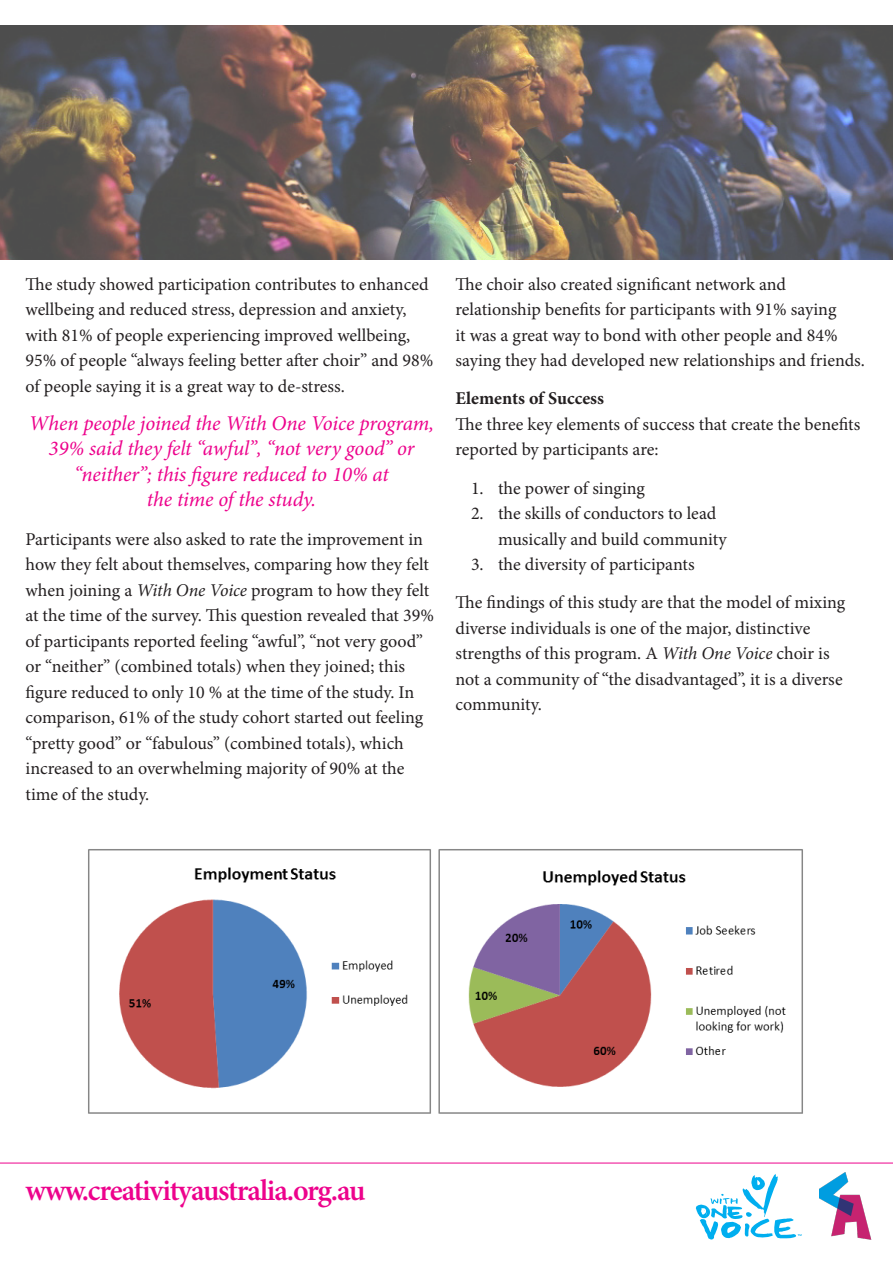
<style>
.page{position:relative;width:893px;height:1263px;background:#fff}
.page>*{position:absolute;margin:0;border:0;box-sizing:border-box;transform-origin:0 0}
.t1{font:600 30px "Minion Pro";letter-spacing:-.04em;color:#ed028c}
.t2{font:italic 21px/25.5px "Minion Pro";letter-spacing:-.005em;color:#ed028c;text-align:center}
.t3{font:18px/25.5px "Minion Pro";letter-spacing:-.005em;color:#231f20}
.s1{font-style:italic}
.s2{font-weight:700}
</style>
<div class="page">
<img style="left:0;top:26px;width:893px;height:233px">
<img style="left:820px;top:1172px;width:52px;height:68px">
<svg style="left:695px;top:1174px;width:106px;height:66px"></svg>
<hr style="left:0;top:1163px;width:893px;height:1px;background:#ed028c">
<img style="left:88px;top:849px;width:715px;height:265px">
<p class="t3" style="left:26px;top:271px;width:409px">The study showed participation contributes to enhanced wellbeing and reduced stress, depression and anxiety, with 81% of people experiencing improved wellbeing, 95% of people “always feeling better after choir” and 98% of people saying it is a great way to de-stress.</p>
<p class="t2" style="left:29px;top:410px;width:407px">When people joined the With One Voice program, 39% said they felt “awful”, “not very good” or “neither”; this figure reduced to 10% at<br>the time of the study.</p>
<p class="t3" style="left:26px;top:526px;width:410px">Participants were also asked to rate the improvement in how they felt about themselves, comparing how they felt when joining a <span class="s1">With One Voice</span> program to how they felt at the time of the survey. This question revealed that 39% of participants reported feeling “awful”, “not very good” or “neither” (combined totals) when they joined; this figure reduced to only 10 % at the time of the study. In comparison, 61% of the study cohort started out feeling “pretty good” or “fabulous” (combined totals), which increased to an overwhelming majority of 90% at the time of the study.</p>
<p class="t3" style="left:455px;top:271px;width:411px">The choir also created significant network and relationship benefits for participants with 91% saying<br>it was a great way to bond with other people and 84% saying they had developed new relationships and friends.</p>
<p class="t3" style="left:455px;top:386px;width:406px"><span class="s2">Elements of Success<br></span>The three key elements of success that create the benefits reported by participants are:</p>
<p class="t3" style="left:471px;top:475px;width:175px">1. the power of singing</p>
<p class="t3" style="left:498px;top:501px;width:230px;text-indent:-27px">2. the skills of conductors to lead musically and build community</p>
<p class="t3" style="left:471px;top:552px;width:225px">3. the diversity of participants</p>
<p class="t3" style="left:455px;top:590px;width:391px">The findings of this study are that the model of mixing diverse individuals is one of the major, distinctive strengths of this program. A <span class="s1">With One Voice</span> choir is not a community of “the disadvantaged”, it is a diverse community.</p>
<p class="t1" style="left:26px;top:1169px;width:341px">www.creativityaustralia.org.au</p>
</div>
